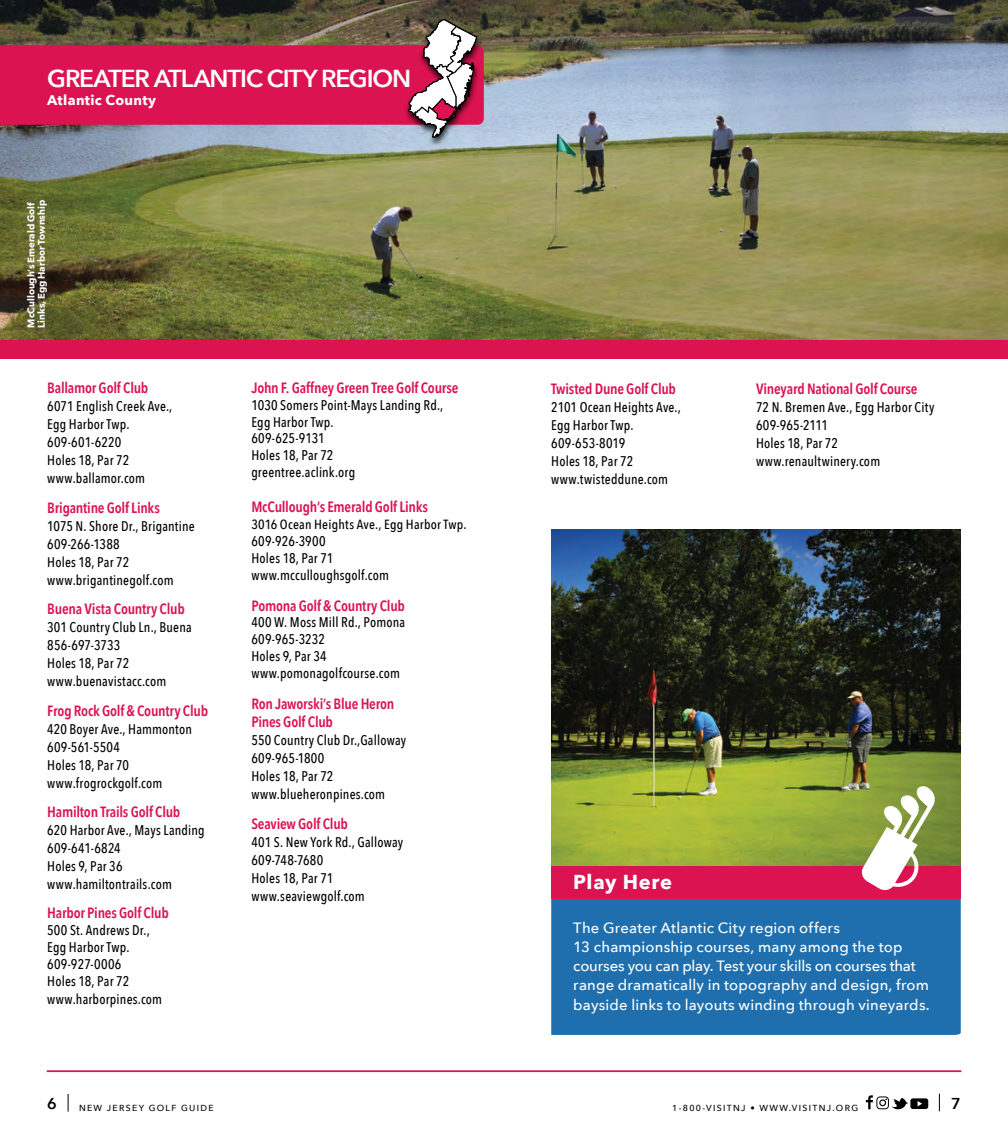
<style>
.page{position:relative;width:1008px;height:1134px;background:#fff}
.page>*{position:absolute;margin:0;border:0;box-sizing:border-box;transform-origin:0 0}
.t1{font:600 24.5px "Avenir Next";letter-spacing:-.05em;color:#fff}
.t2{font:700 20.12px "Avenir Next";letter-spacing:.035em;color:#fff}
.t3{font:600 15.75px "Avenir Next";color:#000}
.t4{font:600 14.88px/18px "Avenir Next Condensed";letter-spacing:-.015em;color:#dc1351}
.t5{font:500 14.88px/19.2px "Avenir Next";letter-spacing:.01em;color:#fff}
.t6{font:500 14px/18px "Avenir Next Condensed";letter-spacing:.015em;color:#000}
.t7{font:700 14px "Avenir Next";letter-spacing:.02em;color:#fff}
.t8{font:500 13.3px "Avenir Next Condensed";letter-spacing:.015em;color:#000}
.t9{font:700 9.62px/10.5px "Avenir Next";letter-spacing:-.005em;color:#fff}
.t10{font:500 8.75px "Avenir Next";letter-spacing:.15em;color:#000}
.s1{font-size:14px}
</style>
<div class="page">
<img style="left:0;top:0;width:1008px;height:340px">
<div style="left:876px;top:1096px;width:13px;height:13px;border:1px solid #000;border-radius:3px"></div>
<div style="left:879px;top:1099px;width:7px;height:7px;border:1px solid #000;border-radius:50%"></div>
<svg style="left:68px;top:1094px;width:1px;height:18px"></svg>
<svg style="left:939px;top:1094px;width:1px;height:17px"></svg>
<svg style="left:866px;top:1095px;width:7px;height:14px"></svg>
<svg style="left:885px;top:1098px;width:23px;height:12px"></svg>
<div style="left:910px;top:1098px;width:18px;height:11px;background:#000;border-radius:2px"></div>
<svg style="left:918px;top:1101px;width:4px;height:5px"></svg>
<div style="left:0;top:340px;width:1008px;height:18px;background:#dc1351"></div>
<div style="left:404px;top:18px;width:79px;height:129px;background:#000;opacity:.82"></div>
<svg style="left:0;top:19px;width:484px;height:119px;background:#b73d5f"></svg>
<hr style="left:47px;top:1070px;width:914px;height:2px;background:#dc1351">
<div style="left:551px;top:899px;width:410px;height:136px;background:#1f6faf"></div>
<img style="left:551px;top:529px;width:410px;height:337px">
<div style="left:551px;top:866px;width:410px;height:33px;background:#dc1351"></div>
<svg style="left:860px;top:786px;width:76px;height:105px"></svg>
<h1 class="t1" style="left:47px;top:58px;width:366px">GREATER ATLANTIC CITY REGION</h1>
<p class="t7" style="left:47px;top:88px;width:110px">Atlantic County</p>
<p class="t9" style="left:26px;top:328px;width:129px;rotate:-90deg">McCullough’s Emerald Golf<br>Links, Egg Harbor Township</p>
<p class="t4" style="left:47px;top:379px;width:103px">Ballamor Golf Club</p>
<p class="t6" style="left:47px;top:397px;width:127px">6071 English Creek Ave.,<br>Egg Harbor Twp.<br>609-601-6220<br>Holes 18, Par 72 www.ballamor.com</p>
<p class="t4" style="left:47px;top:498px;width:114px">Brigantine Golf Links</p>
<p class="t6" style="left:47px;top:517px;width:149px">1075 N. Shore Dr., Brigantine<br>609-266-1388<br>Holes 18, Par 72 www.brigantinegolf.com</p>
<p class="t4" style="left:47px;top:600px;width:139px">Buena Vista Country Club</p>
<p class="t6" style="left:47px;top:618px;width:146px">301 Country Club Ln., Buena<br>856-697-3733<br>Holes 18, Par 72 www.buenavistacc.com</p>
<p class="t4" style="left:47px;top:701px;width:162px">Frog Rock Golf &amp; Country Club</p>
<p class="t6" style="left:47px;top:720px;width:146px">420 Boyer Ave., Hammonton<br>609-561-5504<br>Holes 18, Par 70 www.frogrockgolf.com</p>
<p class="t4" style="left:47px;top:803px;width:135px">Hamilton Trails Golf Club</p>
<p class="t6" style="left:47px;top:821px;width:159px">620 Harbor Ave., Mays Landing<br>609-641-6824<br>Holes 9, Par 36 www.hamiltontrails.com</p>
<p class="t4" style="left:47px;top:904px;width:123px">Harbor Pines Golf Club</p>
<p class="t6" style="left:47px;top:922px;width:116px;line-height:17px">500 St. Andrews Dr.,<br>Egg Harbor Twp.<br>609-927-0006<br>Holes 18, Par 72 www.harborpines.com</p>
<p class="t4" style="left:251px;top:378px;width:209px">John F. Gaffney Green Tree Golf Course</p>
<p class="t6" style="left:251px;top:396px;width:194px;line-height:16.8px">1030 Somers Point-Mays Landing Rd.,<br>Egg Harbor Twp.<br>609-625-9131<br>Holes 18, Par 72<br>greentree.aclink.org</p>
<p class="t4" style="left:251px;top:498px;width:178px">McCullough’s Emerald Golf Links</p>
<p class="t8" style="left:251px;top:516px;width:217px">3016 Ocean Heights Ave., Egg Harbor Twp<span class="s1">.</span></p>
<p class="t6" style="left:251px;top:532px;width:139px;line-height:17.2px">609-926-3900<br>Holes 18, Par 71 www.mcculloughsgolf.com</p>
<p class="t4" style="left:251px;top:596px;width:155px">Pomona Golf &amp; Country Club</p>
<p class="t6" style="left:251px;top:614px;width:155px;line-height:17px">400 W. Moss Mill Rd., Pomona<br>609-965-3232<br>Holes 9, Par 34 www.pomonagolfcourse.com</p>
<p class="t4" style="left:251px;top:694px;width:145px">Ron Jaworski’s Blue Heron<br>Pines Golf Club</p>
<p class="t6" style="left:251px;top:731px;width:156px">550 Country Club Dr.,Galloway<br>609-965-1800<br>Holes 18, Par 72 www.blueheronpines.com</p>
<p class="t4" style="left:251px;top:814px;width:98px">Seaview Golf Club</p>
<p class="t6" style="left:251px;top:833px;width:153px">401 S. New York Rd., Galloway<br>609-748-7680<br>Holes 18, Par 71 www.seaviewgolf.com</p>
<p class="t4" style="left:551px;top:379px;width:126px">Twisted Dune Golf Club</p>
<p class="t6" style="left:551px;top:398px;width:131px">2101 Ocean Heights Ave.,<br>Egg Harbor Twp.<br>609-653-8019<br>Holes 18, Par 72 www.twisteddune.com</p>
<p class="t4" style="left:756px;top:379px;width:163px">Vineyard National Golf Course</p>
<p class="t6" style="left:756px;top:398px;width:180px">72 N. Bremen Ave., Egg Harbor City<br>609-965-2111<br>Holes 18, Par 72 www.renaultwinery.com</p>
<h2 class="t2" style="left:573px;top:865px;width:100px">Play Here</h2>
<p class="t5" style="left:573px;top:917px;width:358px">The Greater Atlantic City region offers<br>13 championship courses, many among the top courses you can play. Test your skills on courses that range dramatically in topography and design, from bayside links to layouts winding through vineyards.</p>
<p class="t3" style="left:47px;top:1090px;width:11px">6</p>
<p class="t10" style="left:79px;top:1101px;width:136px">NEW JERSEY GOLF GUIDE</p>
<p class="t10" style="left:672px;top:1100px;width:187px">1-800-VISITNJ • WWW.VISITNJ.ORG</p>
<p class="t3" style="left:951px;top:1090px;width:11px">7</p>
</div>
